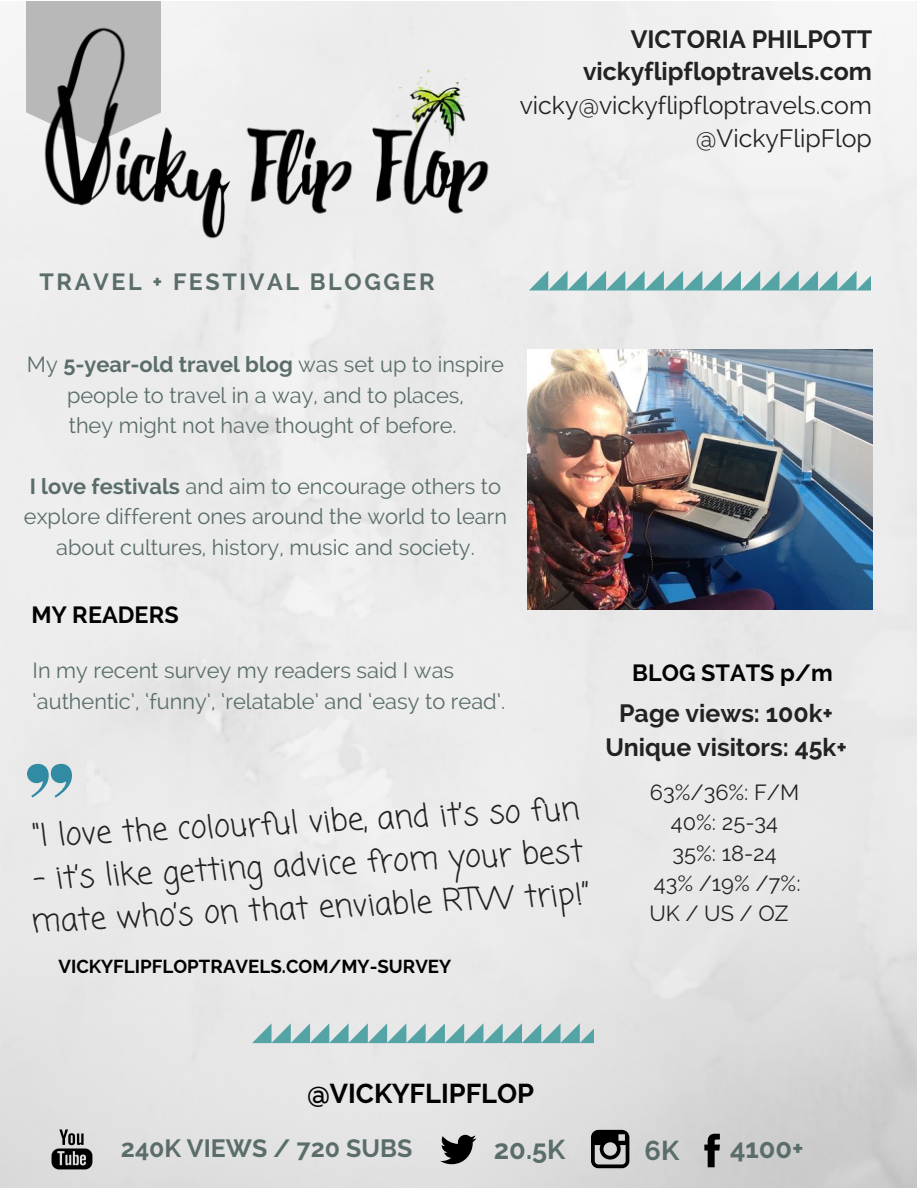
<style>
.page{position:relative;width:918px;height:1188px;background:#fff}
.page>*{position:absolute;margin:0;border:0;box-sizing:border-box;transform-origin:0 0}
.t1{font:31.2px/42.9px "Coming Soon";color:#222}
.t2{font:700 27.15px "Raleway";color:#020202}
.t3{font:700 27.15px "Raleway";color:#5a6d6b}
.t4{font:700 24.9px/33.8px "Raleway";color:#222;text-align:center}
.t5{font:24.9px/33.8px "Raleway";color:#222;text-align:right}
.t6{font:700 24.9px "Raleway";color:#5a6d6b}
.t7{font:700 23.4px "Raleway";letter-spacing:.11em;color:#5a6d6b}
.t8{font:700 23.4px "Raleway";color:#020202}
.t9{font:21.75px/30.3px "Raleway";color:#5a6d6b;text-align:center}
.t10{font:21.75px/30.3px "Raleway";color:#222;text-align:center}
.t11{font:700 18.75px "Raleway";color:#020202}
.s1{font-weight:700}
</style>
<div class="page">
<img style="left:0;top:2px;width:916px;height:1186px">
<svg style="left:704px;top:1134px;width:16px;height:33px"></svg>
<svg style="left:591px;top:1130px;width:38px;height:38px"></svg>
<svg style="left:440px;top:1135px;width:36px;height:29px"></svg>
<svg style="left:52px;top:1129px;width:40px;height:40px;background:#737373"></svg>
<img style="left:528px;top:350px;width:345px;height:260px">
<svg style="left:252px;top:1023px;width:342px;height:20px;background:#9ec5c6"></svg>
<svg style="left:529px;top:271px;width:342px;height:19px;background:#a0c7c8"></svg>
<svg style="left:27px;top:764px;width:45px;height:34px;background:#8ab8c4"></svg>
<img style="left:14px;top:2px;width:504px;height:264px">
<p class="t4" style="left:631px;top:23px;width:243px">VICTORIA PHILPOTT</p>
<p class="t4" style="left:583px;top:54px;width:290px">vickyflipfloptravels.com</p>
<p class="t5" style="left:520px;top:88px;width:354px">vicky@vickyflipfloptravels.com @VickyFlipFlop</p>
<p class="t7" style="left:39px;top:268px;width:397px">TRAVEL + FESTIVAL BLOGGER</p>
<p class="t9" style="left:27px;top:350px;width:479px">My <span class="s1">5-year-old travel blog</span> was set up to inspire people to travel in a way, and to places,<br>they might not have thought of before.</p>
<p class="t9" style="left:24px;top:471px;width:485px"><span class="s1">I love festivals</span> and aim to encourage others to explore different ones around the world to learn about cultures, history, music and society.</p>
<p class="t8" style="left:32px;top:601px;width:149px">MY READERS</p>
<p class="t9" style="left:33px;top:656px;width:474px;text-align:left">In my recent survey my readers said I was ‘authentic’, ‘funny’, ‘relatable’ and ‘easy to read’.</p>
<p class="t8" style="left:632px;top:659px;width:202px">BLOG STATS p/m</p>
<p class="t4" style="left:605px;top:697px;width:243px">Page views: 100k+<br>Unique visitors: 45k+</p>
<p class="t10" style="left:650px;top:777px;width:153px">63%/36%: F/M<br>40%: 25-34<br>35%: 18-24<br>43% /19% /7%:<br>UK/US/OZ</p>
<h1 class="t1" style="left:32px;top:817px;width:549px;rotate:-3deg">"I love the colourful vibe, and it’s so fun</h1>
<h1 class="t1" style="left:28px;top:860px;width:561px;rotate:-3deg">– it’s like getting advice from your best mate who’s on that enviable RTW trip!”</h1>
<p class="t11" style="left:58px;top:956px;width:394px">VICKYFLIPFLOPTRAVELS.COM/MY-SURVEY</p>
<p class="t2" style="left:307px;top:1077px;width:229px">@VICKYFLIPFLOP</p>
<p class="t6" style="left:121px;top:1133px;width:293px">240K VIEWS / 720 SUBS</p>
<p class="t3" style="left:494px;top:1133px;width:73px">20.5K</p>
<p class="t3" style="left:645px;top:1134px;width:36px">6K</p>
<p class="t3" style="left:730px;top:1132px;width:75px">4100+</p>
</div>
